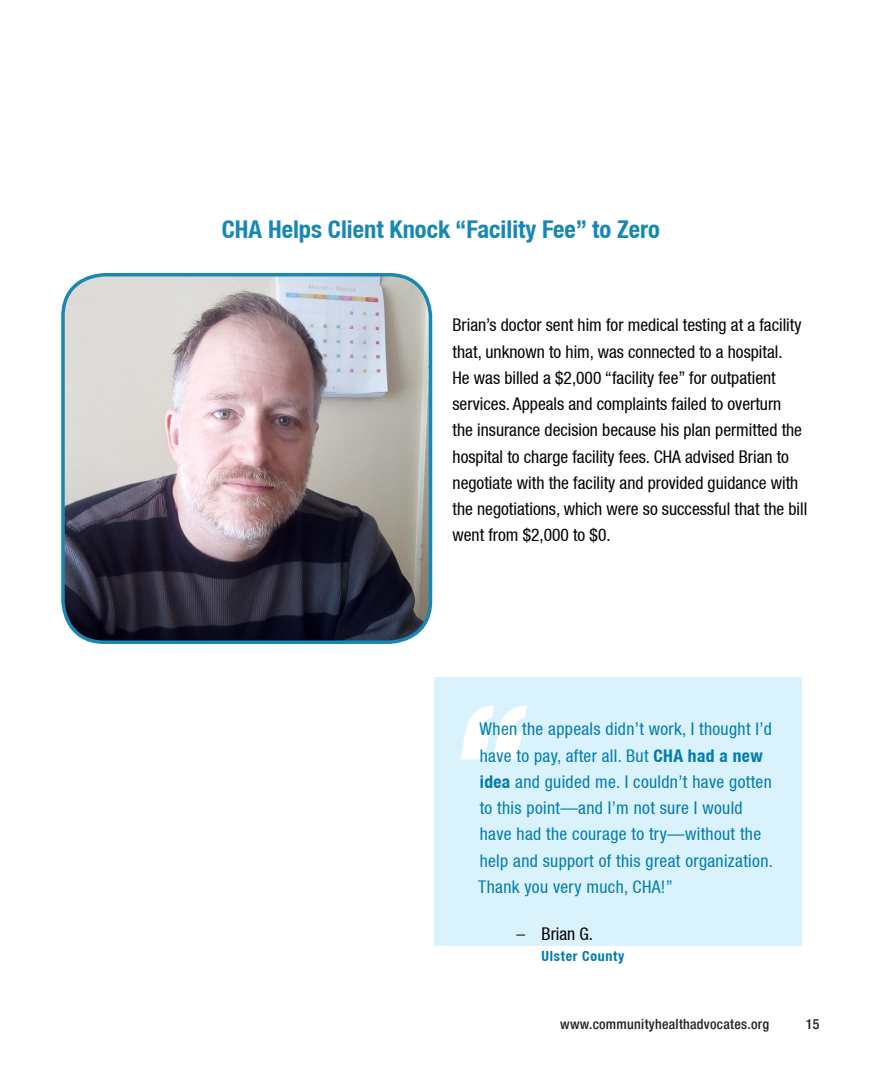
<style>
.page{position:relative;width:882px;height:1071px;background:#fff}
.page>*{position:absolute;margin:0;border:0;box-sizing:border-box;transform-origin:0 0}
.t1{font:italic 900 condensed 143.5px "Helvetica Neue LT";color:#fff}
.t2{font:700 condensed 24.5px "Helvetica Neue LT";color:#1888b3}
.t3{font:condensed 17.5px/26.2px "Helvetica Neue LT";color:#000007}
.t4{font:condensed 17.5px/26.2px "Helvetica Neue LT";letter-spacing:.02em;color:#007caa}
.t5{font:500 condensed 14px "Helvetica Neue LT";letter-spacing:.02em;color:#231f20}
.t6{font:700 condensed 14px "Helvetica Neue LT";letter-spacing:.05em;color:#007caa}
.s1{font-weight:700}
.s2{color:#231f20}
</style>
<div class="page">
<div style="left:434px;top:677px;width:368px;height:269px;background:#d9f2fc"></div>
<img style="left:63px;top:275px;width:368px;height:367px">
<div style="left:61px;top:273px;width:371px;height:371px;border:4px solid #1888b3;border-radius:42px"></div>
<p class="t2" style="left:222px;top:214px;width:440px">CHA Helps Client Knock “Facility Fee” to Zero</p>
<p class="t3" style="left:452px;top:312px;width:356px">Brian’s doctor sent him for medical testing at a facility that, unknown to him, was connected to a hospital.<br>He was billed a $2,000 “facility fee” for outpatient services. Appeals and complaints failed to overturn<br>the insurance decision because his plan permitted the hospital to charge facility fees. CHA advised Brian to negotiate with the facility and provided guidance with the negotiations, which were so successful that the bill went from $2,000 to $0.</p>
<p class="t1" style="left:446px;top:669px;width:101px">“</p>
<p class="t4" style="left:478px;top:716px;width:296px">When the appeals didn’t work, I thought I’d have to pay, after all. But <span class="s1">CHA had a new idea</span> and guided me. I couldn’t have gotten to this point—and I’m not sure I would have had the courage to try—without the help and support of this great organization.<br>Thank you very much, CHA!”</p>
<p class="t3" style="left:516px;top:921px;width:78px"><span class="s2">–</span> Brian G.</p>
<p class="t6" style="left:542px;top:948px;width:84px">Ulster County</p>
<p class="t5" style="left:560px;top:1015px;width:210px">www.communityhealthadvocates.org</p>
<p class="t5" style="left:806px;top:1015px;width:15px">15</p>
</div>
